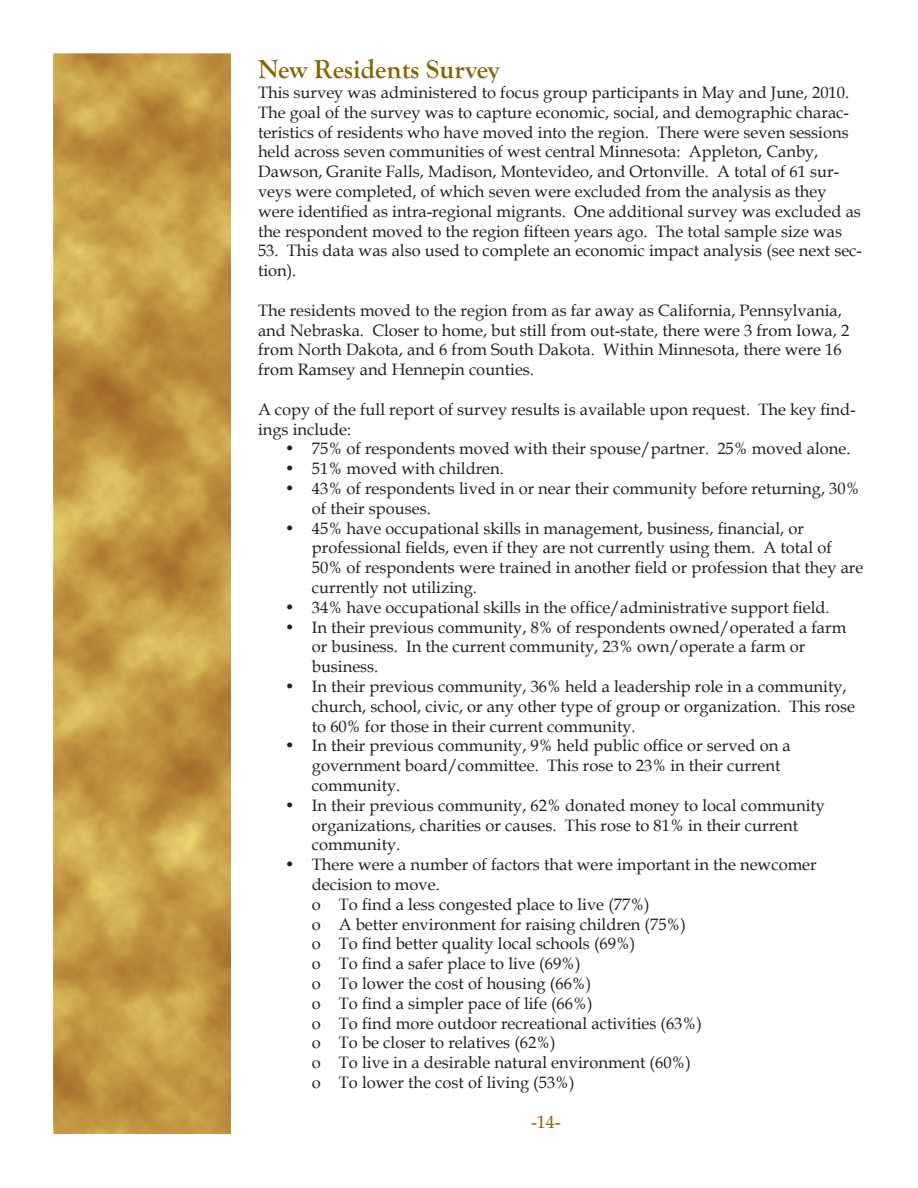
<style>
.page{position:relative;width:918px;height:1188px;background:#fff}
.page>*{position:absolute;margin:0;border:0;box-sizing:border-box;transform-origin:0 0}
.t1{font:700 27px "Goudy Old Style T";color:#876400}
.t2{font:18px "Book Antiqua";color:#876400}
.t3{font:16.5px/19.8px "Book Antiqua";color:#231f20}
</style>
<div class="page">
<img style="left:53px;top:54px;width:177px;height:1080px">
<h1 class="t1" style="left:258px;top:54px;width:243px">New Residents Survey</h1>
<p class="t3" style="left:258px;top:82px;width:604px">This survey was administered to focus group participants in May and June, 2010.<br>The goal of the survey was to capture economic, social, and demographic charac&shy;teristics of residents who have moved into the region. There were seven sessions held across seven communities of west central Minnesota: Appleton, Canby, Dawson, Granite Falls, Madison, Montevideo, and Ortonville. A total of 61 sur&shy;veys were completed, of which seven were excluded from the analysis as they were identified as intra-regional migrants. One additional survey was excluded as the respondent moved to the region fifteen years ago. The total sample size was</p>
<p class="t3" style="left:258px;top:240px;width:606px">53. This data was also used to complete an economic impact analysis (see next sec&shy;tion).</p>
<p class="t3" style="left:258px;top:300px;width:593px">The residents moved to the region from as far away as California, Pennsylvania, and Nebraska. Closer to home, but still from out-state, there were 3 from Iowa, 2 from North Dakota, and 6 from South Dakota. Within Minnesota, there were 16 from Ramsey and Hennepin counties.</p>
<p class="t3" style="left:258px;top:399px;width:599px">A copy of the full report of survey results is available upon request. The key find&shy;ings include:</p>
<p class="t3" style="left:285px;top:438px;width:567px">• 75% of respondents moved with their spouse/partner. 25% moved alone.</p>
<p class="t3" style="left:285px;top:458px;width:220px">• 51% moved with children.</p>
<p class="t3" style="left:312px;top:478px;width:549px;text-indent:-27px">• 43% of respondents lived in or near their community before returning, 30% of their spouses.</p>
<p class="t3" style="left:312px;top:518px;width:553px;text-indent:-27px">• 45% have occupational skills in management, business, financial, or professional fields, even if they are not currently using them. A total of 50% of respondents were trained in another field or profession that they are currently not utilizing.</p>
<p class="t3" style="left:285px;top:597px;width:546px">• 34% have occupational skills in the office/administrative support field.</p>
<p class="t3" style="left:312px;top:617px;width:536px;text-indent:-27px">• In their previous community, 8% of respondents owned/operated a farm or business. In the current community, 23% own/operate a farm or business.</p>
<p class="t3" style="left:312px;top:676px;width:545px;text-indent:-27px">• In their previous community, 36% held a leadership role in a community, church, school, civic, or any other type of group or organization. This rose to 60% for those in their current community.</p>
<p class="t3" style="left:312px;top:735px;width:480px;text-indent:-27px">• In their previous community, 9% held public office or served on a government board/committee. This rose to 23% in their current community.</p>
<p class="t3" style="left:312px;top:795px;width:515px;text-indent:-27px">• In their previous community, 62% donated money to local community organizations, charities or causes. This rose to 81% in their current community.</p>
<p class="t3" style="left:312px;top:854px;width:506px;text-indent:-27px">• There were a number of factors that were important in the newcomer decision to move.<br>o To find a less congested place to live (77%)<br>o A better environment for raising children (75%)<br>o To find better quality local schools (69%)<br>o To find a safer place to live (69%)<br>o To lower the cost of housing (66%)<br>o To find a simpler pace of life (66%)<br>o To find more outdoor recreational activities (63%)<br>o To be closer to relatives (62%)<br>o To live in a desirable natural environment (60%)<br>o To lower the cost of living (53%)</p>
<p class="t2" style="left:531px;top:1110px;width:31px">-14-</p>
</div>
